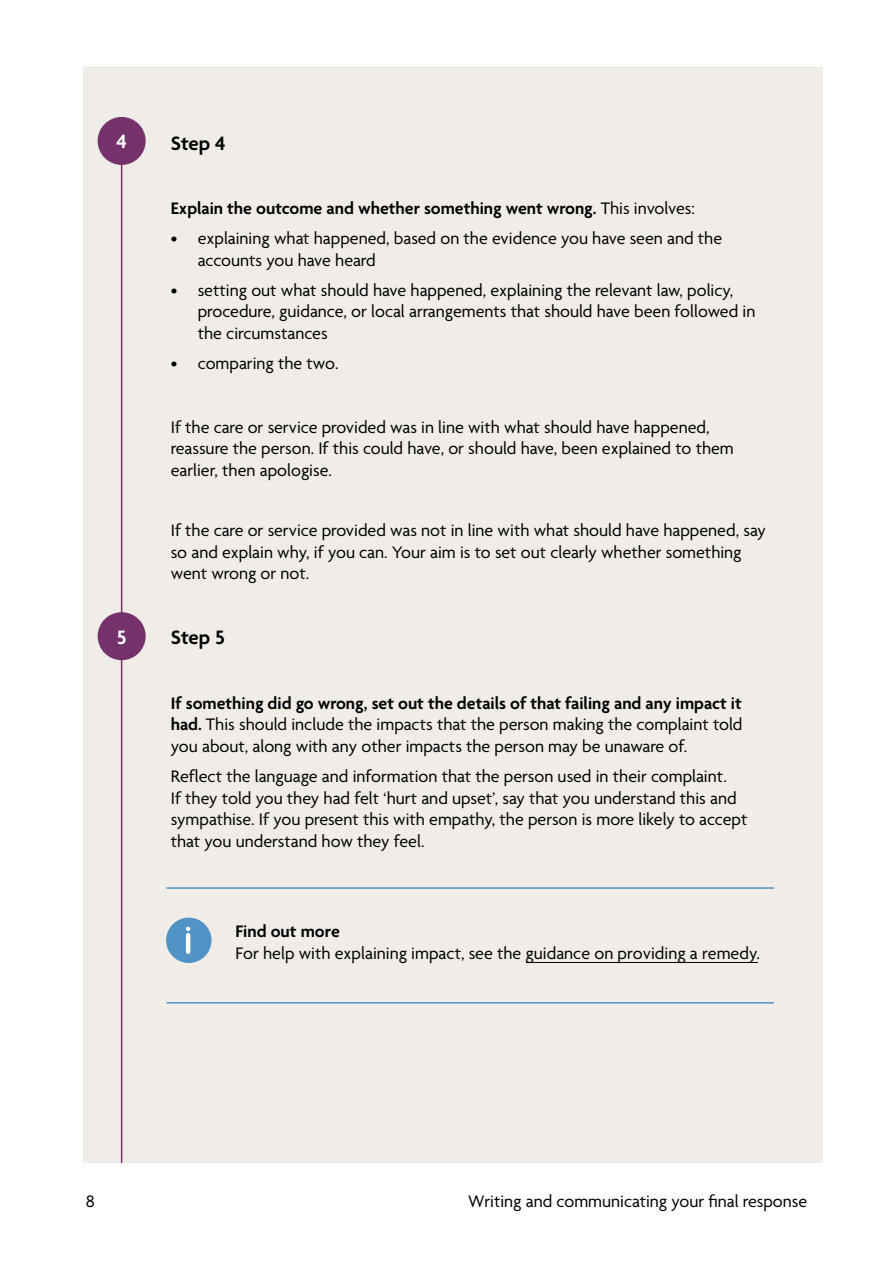
<style>
.page{position:relative;width:893px;height:1263px;background:#fff}
.page>*{position:absolute;margin:0;border:0;box-sizing:border-box;transform-origin:0 0}
.Body{font:600 21px "Agenda";color:#000}
.Body-2{font:600 21px "Agenda";color:#fff}
.Body-3{font:18px/21.6px "Agenda";color:#000}
.Body-4{font:600 18px "Agenda";color:#000}
.s1{font-weight:400}
.s2{font-weight:600}
</style>
<div class="page">
<div style="left:83px;top:67px;width:740px;height:1096px;background:#f0ece8"></div>
<hr style="left:121px;top:125px;width:1px;height:1038px;background:#74316c">
<div style="left:98px;top:117px;width:48px;height:48px;background:#74316c;border-radius:50%"></div>
<div style="left:98px;top:612px;width:48px;height:48px;background:#74316c;border-radius:50%"></div>
<div style="left:166px;top:918px;width:45px;height:45px;background:#5193c5;border-radius:23px"></div>
<svg style="left:185px;top:926px;width:6px;height:28px"></svg>
<hr style="left:167px;top:887px;width:607px;height:2px;background:#5192c4">
<hr style="left:167px;top:1002px;width:607px;height:1px;background:#5192c4">
<hr style="left:526px;top:962px;width:231px;height:1px;background:#000">
<p class="Body-2" style="left:116px;top:130px;width:12px">4</p>
<p class="Body-2" style="left:117px;top:626px;width:11px">5</p>
<p class="Body" style="left:171px;top:131px;width:56px">Step 4</p>
<p class="Body-4" style="left:171px;top:199px;width:526px">Explain the outcome and whether something went wrong. <span class="s1">This involves:</span></p>
<p class="Body-3" style="left:198px;top:229px;width:526px;text-indent:-27px">• explaining what happened, based on the evidence you have seen and the accounts you have heard</p>
<p class="Body-3" style="left:198px;top:280px;width:559px;text-indent:-27px">• setting out what should have happened, explaining the relevant law, policy, procedure, guidance, or local arrangements that should have been followed in the circumstances</p>
<p class="Body-3" style="left:171px;top:354px;width:169px">• comparing the two.</p>
<p class="Body-3" style="left:171px;top:417px;width:565px">If the care or service provided was in line with what should have happened, reassure the person. If this could have, or should have, been explained to them earlier, then apologise.</p>
<p class="Body-3" style="left:171px;top:521px;width:597px">If the care or service provided was not in line with what should have happened, say so and explain why, if you can. Your aim is to set out clearly whether something went wrong or not.</p>
<p class="Body" style="left:171px;top:626px;width:56px">Step 5</p>
<p class="Body-3" style="left:171px;top:693px;width:573px;text-align:justify"><span class="s2">If something did go wrong, set out the details of that failing and any impact it had.</span> This should include the impacts that the person making the complaint told you about, along with any other impacts the person may be unaware of.</p>
<p class="Body-3" style="left:171px;top:766px;width:578px">Reflect the language and information that the person used in their complaint.<br>If they told you they had felt ‘hurt and upset’, say that you understand this and sympathise. If you present this with empathy, the person is more likely to accept that you understand how they feel.</p>
<p class="Body-3" style="left:236px;top:922px;width:526px"><span class="s2">Find out more<br></span>For help with explaining impact, see the guidance on providing a remedy.</p>
<p class="Body-3" style="left:86px;top:1191px;width:11px">8</p>
<p class="Body-3" style="left:468px;top:1191px;width:340px">Writing and communicating your final response</p>
</div>
